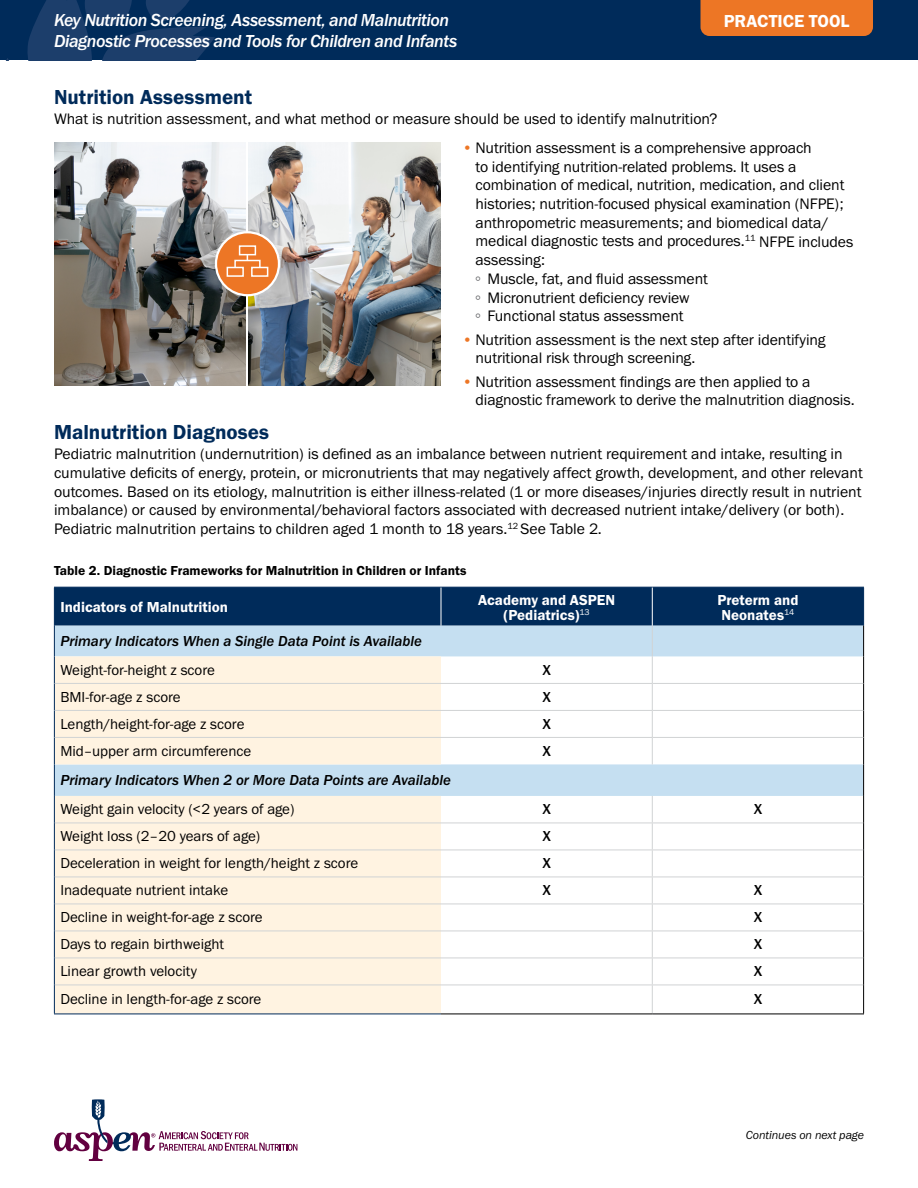
<style>
.page{position:relative;width:918px;height:1188px;background:#fff}
.page>*{position:absolute;margin:0;border:0;box-sizing:border-box;transform-origin:0 0}
.t1{font:21px "Franklin Gothic URW Dem";color:#002b5a}
.t2{font:18px "Franklin Gothic URW Med Ita";letter-spacing:-.025em;color:#fff}
.t3{font:18px "Franklin Gothic URW Dem";color:#fff}
.t4{font:15.75px/18.8px "Franklin Gothic URW Boo";letter-spacing:-.005em;color:#000}
.t5{font:15px "Franklin Gothic URW Boo";color:#000}
.t6{font:15px "Franklin Gothic URW Med Ita";color:#000}
.t7{font:15px/15px "Franklin Gothic URW Dem";color:#fff;text-align:center}
.t8{font:500 15px "Franklin Gothic URW";color:#000}
.t9{font:13.5px "Franklin Gothic URW Dem";color:#000}
.t10{font:12px "Franklin Gothic URW Boo Ita";letter-spacing:-.005em;color:#000}
.s1{font-family:"Franklin Gothic URW Dem";color:#ed7625}
.s2{color:#6d6e71}
</style>
<div class="page">
<div style="left:55px;top:588px;width:808px;height:38px;background:#002b5a"></div>
<svg style="left:55px;top:626px;width:808px;height:170px"></svg>
<svg style="left:55px;top:656px;width:386px;height:358px;background:#f8f0e2"></svg>
<hr style="left:54px;top:587px;width:387px;height:1px;background:#002b5a">
<hr style="left:54px;top:588px;width:1px;height:38px;background:#002b5a">
<hr style="left:441px;top:587px;width:211px;height:1px;background:#002b5a">
<hr style="left:652px;top:587px;width:212px;height:1px;background:#002b5a">
<hr style="left:863px;top:588px;width:1px;height:38px;background:#002b5a">
<hr style="left:54px;top:626px;width:1px;height:30px;background:#002b5a">
<svg style="left:54px;top:656px;width:1px;height:108px"></svg>
<hr style="left:54px;top:764px;width:1px;height:32px;background:#002b5a">
<svg style="left:54px;top:796px;width:1px;height:218px"></svg>
<hr style="left:54px;top:1014px;width:387px;height:1px;background:#002b5a">
<hr style="left:441px;top:588px;width:1px;height:38px;background:#fff">
<hr style="left:652px;top:588px;width:1px;height:38px;background:#fff">
<hr style="left:652px;top:626px;width:1px;height:30px;background:#d1d3d4">
<svg style="left:652px;top:656px;width:1px;height:108px"></svg>
<svg style="left:652px;top:796px;width:1px;height:218px"></svg>
<hr style="left:863px;top:626px;width:1px;height:30px;background:#000">
<svg style="left:863px;top:656px;width:1px;height:108px"></svg>
<hr style="left:863px;top:764px;width:1px;height:32px;background:#000">
<svg style="left:863px;top:796px;width:1px;height:218px"></svg>
<hr style="left:441px;top:1014px;width:211px;height:1px;background:#000">
<hr style="left:652px;top:1014px;width:212px;height:1px;background:#000">
<hr style="left:441px;top:683px;width:211px;height:1px;background:#d1d3d4">
<hr style="left:652px;top:683px;width:211px;height:1px;background:#d1d3d4">
<hr style="left:441px;top:710px;width:211px;height:1px;background:#d1d3d4">
<hr style="left:652px;top:710px;width:211px;height:1px;background:#d1d3d4">
<hr style="left:441px;top:737px;width:211px;height:1px;background:#d1d3d4">
<hr style="left:652px;top:737px;width:211px;height:1px;background:#d1d3d4">
<hr style="left:441px;top:823px;width:211px;height:1px;background:#d1d3d4">
<hr style="left:652px;top:823px;width:211px;height:1px;background:#d1d3d4">
<hr style="left:441px;top:850px;width:211px;height:1px;background:#d1d3d4">
<hr style="left:652px;top:850px;width:211px;height:1px;background:#d1d3d4">
<hr style="left:441px;top:877px;width:211px;height:1px;background:#d1d3d4">
<hr style="left:652px;top:877px;width:211px;height:1px;background:#d1d3d4">
<hr style="left:441px;top:904px;width:211px;height:1px;background:#d1d3d4">
<hr style="left:652px;top:904px;width:211px;height:1px;background:#d1d3d4">
<hr style="left:441px;top:931px;width:211px;height:1px;background:#d1d3d4">
<hr style="left:652px;top:931px;width:211px;height:1px;background:#d1d3d4">
<hr style="left:441px;top:958px;width:211px;height:1px;background:#d1d3d4">
<hr style="left:652px;top:958px;width:211px;height:1px;background:#d1d3d4">
<hr style="left:441px;top:985px;width:211px;height:1px;background:#d1d3d4">
<hr style="left:652px;top:985px;width:211px;height:1px;background:#d1d3d4">
<hr style="left:55px;top:683px;width:386px;height:1px;background:#d1d3d4">
<hr style="left:55px;top:710px;width:386px;height:1px;background:#d1d3d4">
<hr style="left:55px;top:737px;width:386px;height:1px;background:#d1d3d4">
<hr style="left:55px;top:823px;width:386px;height:1px;background:#d1d3d4">
<hr style="left:55px;top:850px;width:386px;height:1px;background:#d1d3d4">
<hr style="left:55px;top:877px;width:386px;height:1px;background:#d1d3d4">
<hr style="left:55px;top:904px;width:386px;height:1px;background:#d1d3d4">
<hr style="left:55px;top:931px;width:386px;height:1px;background:#d1d3d4">
<hr style="left:55px;top:958px;width:386px;height:1px;background:#d1d3d4">
<hr style="left:55px;top:985px;width:386px;height:1px;background:#d1d3d4">
<img style="left:55px;top:142px;width:191px;height:243px">
<img style="left:249px;top:142px;width:191px;height:243px">
<div style="left:216px;top:232px;width:63px;height:63px;background:#ed7625;border-radius:50%"></div>
<div style="left:215px;top:231px;width:65px;height:65px;border:2px solid #fff;border-radius:50%"></div>
<div style="left:239px;top:245px;width:17px;height:10px;border:2px solid #fff"></div>
<div style="left:251px;top:267px;width:17px;height:10px;border:2px solid #fff"></div>
<div style="left:227px;top:267px;width:17px;height:10px;border:2px solid #fff"></div>
<div style="left:234px;top:260px;width:27px;height:8px;border:2px solid #fff"></div>
<div style="left:0;top:0;width:918px;height:60px;background:#002b5a"></div>
<svg style="left:6px;top:0;width:209px;height:60px"></svg>
<div style="left:700px;top:0;width:173px;height:36px;background:#ed7625"></div>
<svg style="left:54px;top:1099px;width:243px;height:62px"></svg>
<p class="t2" style="left:54px;top:9px;width:397px">Key Nutrition Screening, Assessment, and Malnutrition</p>
<p class="t3" style="left:724px;top:10px;width:127px">PRACTICE TOOL</p>
<p class="t2" style="left:54px;top:30px;width:405px">Diagnostic Processes and Tools for Children and Infants</p>
<h1 class="t1" style="left:54px;top:84px;width:200px">Nutrition Assessment</h1>
<p class="t4" style="left:54px;top:109px;width:665px">What is nutrition assessment, and what method or measure should be used to identify malnutrition?</p>
<p class="t4" style="left:474px;top:138px;width:381px;text-indent:-12px"><span class="s1">•</span> Nutrition assessment is a comprehensive approach<br>to identifying nutrition-related problems. It uses a combination of medical, nutrition, medication, and client histories; nutrition-focused physical examination (NFPE); anthropometric measurements; and biomedical data/ medical diagnostic tests and procedures.<sup>11</sup> NFPE includes assessing:<br><span class="s2">∘</span> Muscle, fat, and fluid assessment<br><span class="s2">∘</span> Micronutrient deficiency review<br><span class="s2">∘</span> Functional status assessment</p>
<p class="t4" style="left:476px;top:330px;width:352px;text-indent:-13px"><span class="s1">•</span> Nutrition assessment is the next step after identifying nutritional risk through screening.</p>
<p class="t4" style="left:476px;top:372px;width:381px;text-indent:-13px"><span class="s1">•</span> Nutrition assessment findings are then applied to a diagnostic framework to derive the malnutrition diagnosis.</p>
<h1 class="t1" style="left:54px;top:419px;width:217px">Malnutrition Diagnoses</h1>
<p class="t4" style="left:54px;top:444px;width:810px">Pediatric malnutrition (undernutrition) is defined as an imbalance between nutrient requirement and intake, resulting in cumulative deficits of energy, protein, or micronutrients that may negatively affect growth, development, and other relevant outcomes. Based on its etiology, malnutrition is either illness-related (1 or more diseases/injuries directly result in nutrient imbalance) or caused by environmental/behavioral factors associated with decreased nutrient intake/delivery (or both).<br>Pediatric malnutrition pertains to children aged 1 month to 18 years.<sup>12</sup> See Table 2.</p>
<p class="t9" style="left:54px;top:562px;width:414px">Table 2. Diagnostic Frameworks for Malnutrition in Children or Infants</p>
<p class="t7" style="left:60px;top:599px;width:169px">Indicators of Malnutrition</p>
<p class="t7" style="left:478px;top:592px;width:138px">Academy and ASPEN (Pediatrics)<sup>13</sup></p>
<p class="t7" style="left:717px;top:592px;width:83px;text-align:left">Preterm and<br>Neonates<sup>14</sup></p>
<p class="t6" style="left:60px;top:632px;width:363px">Primary Indicators When a Single Data Point is Available</p>
<p class="t5" style="left:60px;top:661px;width:156px">Weight-for-height z score</p>
<p class="t8" style="left:542px;top:661px;width:10px">X</p>
<p class="t5" style="left:60px;top:688px;width:122px">BMI-for-age z score</p>
<p class="t8" style="left:542px;top:688px;width:10px">X</p>
<p class="t5" style="left:60px;top:715px;width:186px">Length/height-for-age z score</p>
<p class="t8" style="left:542px;top:715px;width:10px">X</p>
<p class="t5" style="left:60px;top:742px;width:192px">Mid–upper arm circumference</p>
<p class="t8" style="left:542px;top:742px;width:10px">X</p>
<p class="t6" style="left:60px;top:771px;width:392px">Primary Indicators When 2 or More Data Points are Available</p>
<p class="t5" style="left:60px;top:800px;width:236px">Weight gain velocity (&lt;2 years of age)</p>
<p class="t8" style="left:542px;top:800px;width:10px">X</p>
<p class="t8" style="left:754px;top:800px;width:10px">X</p>
<p class="t5" style="left:60px;top:827px;width:201px">Weight loss (2–20 years of age)</p>
<p class="t8" style="left:542px;top:827px;width:10px">X</p>
<p class="t5" style="left:60px;top:854px;width:299px">Deceleration in weight for length/height z score</p>
<p class="t8" style="left:542px;top:854px;width:10px">X</p>
<p class="t5" style="left:60px;top:881px;width:169px">Inadequate nutrient intake</p>
<p class="t8" style="left:542px;top:881px;width:10px">X</p>
<p class="t8" style="left:754px;top:881px;width:10px">X</p>
<p class="t5" style="left:60px;top:908px;width:204px">Decline in weight-for-age z score</p>
<p class="t8" style="left:754px;top:908px;width:10px">X</p>
<p class="t5" style="left:60px;top:935px;width:165px">Days to regain birthweight</p>
<p class="t8" style="left:754px;top:935px;width:10px">X</p>
<p class="t5" style="left:60px;top:962px;width:138px">Linear growth velocity</p>
<p class="t8" style="left:754px;top:962px;width:10px">X</p>
<p class="t5" style="left:60px;top:990px;width:202px">Decline in length-for-age z score</p>
<p class="t8" style="left:754px;top:990px;width:10px">X</p>
<p class="t10" style="left:746px;top:1128px;width:120px">Continues on next page</p>
</div>
